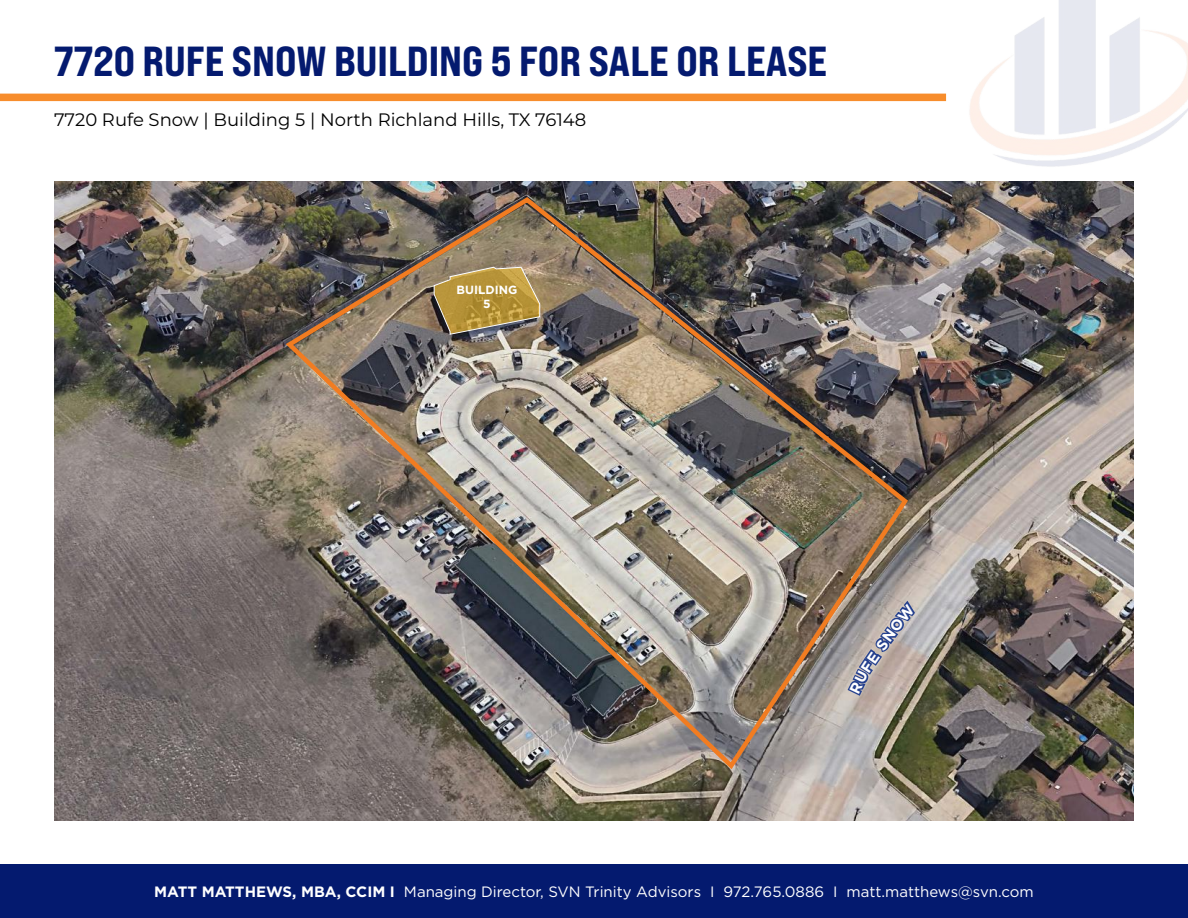
<style>
.page{position:relative;width:1188px;height:918px;background:#fff}
.page>*{position:absolute;margin:0;border:0;box-sizing:border-box;transform-origin:0 0}
.t1{font:42px "Bebas Neue Pro Exp Eb";color:#041a6f}
.t2{font:18px "Montserrat";color:#000}
.t3{font:15px "Gotham";color:#fff}
.t4{font:700 11.85px/14.2px "Gotham";color:#fff;text-align:center}
.s1{font-weight:700}
</style>
<div class="page">
<img style="left:969px;top:0;width:219px;height:167px">
<div style="left:0;top:94px;width:946px;height:7px;background:#f78d2c"></div>
<div style="left:0;top:864px;width:1188px;height:54px;background:#041a6f"></div>
<img style="left:54px;top:181px;width:1080px;height:640px">
<img style="left:283px;top:194px;width:628px;height:579px">
<img style="left:434px;top:267px;width:106px;height:68px">
<svg style="left:850px;top:603px;width:65px;height:91px;background:#b9aea8"></svg>
<h1 class="t1" style="left:54px;top:35px;width:775px">7720 RUFE SNOW BUILDING 5 FOR SALE OR LEASE</h1>
<p class="t2" style="left:54px;top:107px;width:534px">7720 Rufe Snow | Building 5 | North Richland Hills, TX 76148</p>
<p class="t4" style="left:457px;top:282px;width:62px">BUILDING<br>5</p>
<p class="t3" style="left:154px;top:882px;width:881px"><span class="s1">MATT MATTHEWS, MBA, CCIM I</span> Managing Director, SVN Trinity Advisors I 972.765.0886 I matt.matthews@svn.com</p>
</div>
